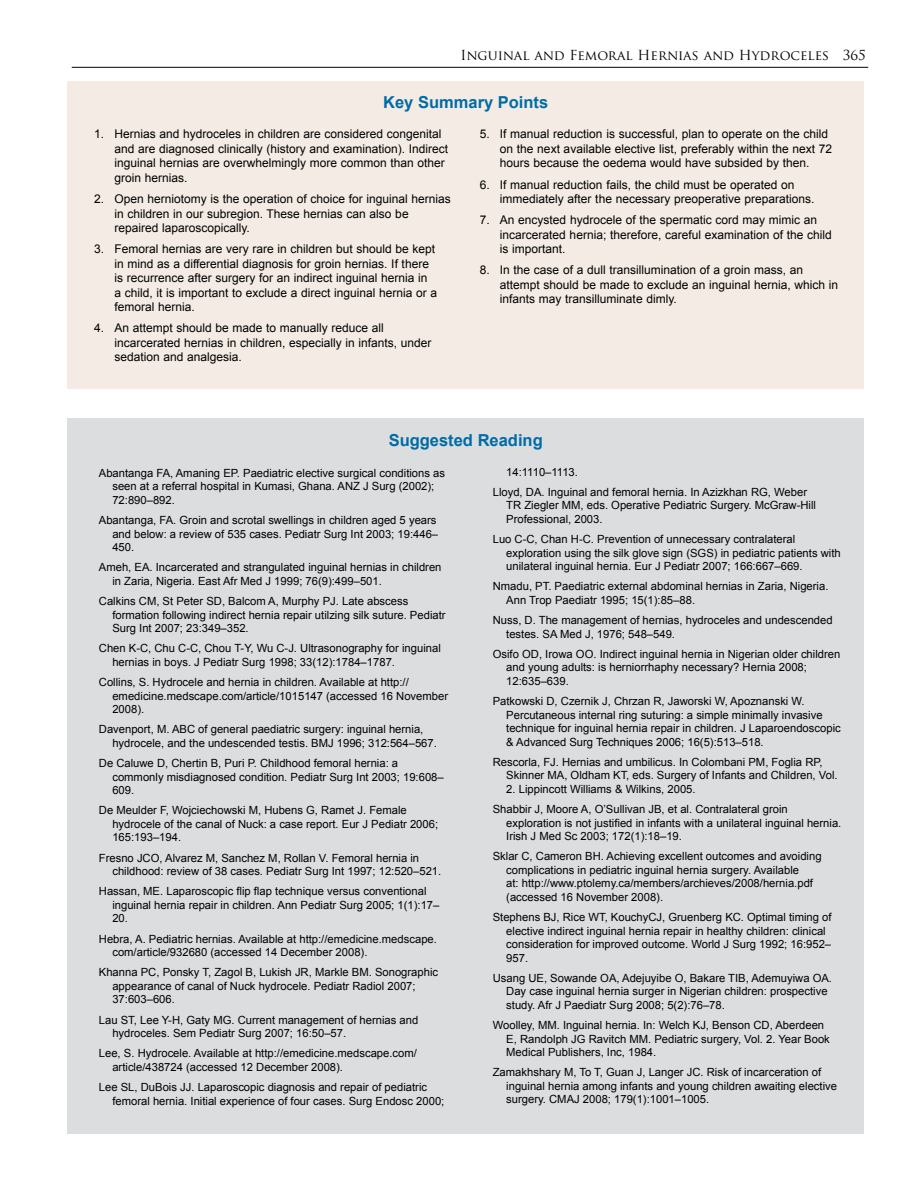
<style>
.page{position:relative;width:918px;height:1188px;background:#fff}
.page>*{position:absolute;margin:0;border:0;box-sizing:border-box;transform-origin:0 0}
.t1{font:700 16.5px "Arial";color:#006ca7}
.t2{font:13.5px "Trajan Pro";color:#000}
.t3{font:12px/14.4px "Arial";color:#000}
.t4{font:11.25px/13.5px "Arial";color:#000}
</style>
<div class="page">
<hr style="left:72px;top:67px;width:796px;height:1px;background:#000">
<div style="left:68px;top:81px;width:796px;height:307px;background:#f4ece4"></div>
<div style="left:68px;top:419px;width:796px;height:715px;background:#dcddde"></div>
<p class="t2" style="left:461px;top:47px;width:407px">Inguinal and Femoral Hernias and Hydroceles 365</p>
<h1 class="t1" style="left:383px;top:91px;width:167px">Key Summary Points</h1>
<p class="t3" style="left:114px;top:127px;width:335px;text-indent:-20px">1. Hernias and hydroceles in children are considered congenital and are diagnosed clinically (history and examination). Indirect inguinal hernias are overwhelmingly more common than other groin hernias.</p>
<p class="t3" style="left:114px;top:192px;width:338px;text-indent:-20px">2. Open herniotomy is the operation of choice for inguinal hernias in children in our subregion. These hernias can also be repaired laparoscopically.</p>
<p class="t3" style="left:114px;top:242px;width:324px;text-indent:-20px">3. Femoral hernias are very rare in children but should be kept in mind as a differential diagnosis for groin hernias. If there is recurrence after surgery for an indirect inguinal hernia in<br>a child, it is important to exclude a direct inguinal hernia or a femoral hernia.</p>
<p class="t3" style="left:114px;top:321px;width:319px;text-indent:-20px">4. An attempt should be made to manually reduce all incarcerated hernias in children, especially in infants, under sedation and analgesia.</p>
<p class="t3" style="left:500px;top:127px;width:334px;text-indent:-20px">5. If manual reduction is successful, plan to operate on the child on the next available elective list, preferably within the next 72 hours because the oedema would have subsided by then.</p>
<p class="t3" style="left:500px;top:177px;width:316px;text-indent:-20px">6. If manual reduction fails, the child must be operated on immediately after the necessary preoperative preparations.</p>
<p class="t3" style="left:500px;top:213px;width:333px;text-indent:-20px">7. An encysted hydrocele of the spermatic cord may mimic an incarcerated hernia; therefore, careful examination of the child is important.</p>
<p class="t3" style="left:500px;top:263px;width:340px;text-indent:-20px">8. In the case of a dull transillumination of a groin mass, an attempt should be made to exclude an inguinal hernia, which in infants may transilluminate dimly.</p>
<h1 class="t1" style="left:389px;top:429px;width:156px">Suggested Reading</h1>
<p class="t4" style="left:112px;top:466px;width:334px;text-indent:-14px">Abantanga FA, Amaning EP. Paediatric elective surgical conditions as seen at a referral hospital in Kumasi, Ghana. ANZ J Surg (2002);<br>72:890–892.</p>
<p class="t4" style="left:112px;top:513px;width:327px;text-indent:-14px">Abantanga, FA. Groin and scrotal swellings in children aged 5 years and below: a review of 535 cases. Pediatr Surg Int 2003; 19:446–<br>450.</p>
<p class="t4" style="left:112px;top:561px;width:331px;text-indent:-14px">Ameh, EA. Incarcerated and strangulated inguinal hernias in children in Zaria, Nigeria. East Afr Med J 1999; 76(9):499–501.</p>
<p class="t4" style="left:112px;top:594px;width:335px;text-indent:-14px">Calkins CM, St Peter SD, Balcom A, Murphy PJ. Late abscess formation following indirect hernia repair utilzing silk suture. Pediatr<br>Surg Int 2007; 23:349–352.</p>
<p class="t4" style="left:112px;top:642px;width:330px;text-indent:-14px">Chen K-C, Chu C-C, Chou T-Y, Wu C-J. Ultrasonography for inguinal hernias in boys. J Pediatr Surg 1998; 33(12):1784–1787.</p>
<p class="t4" style="left:112px;top:675px;width:337px;text-indent:-14px">Collins, S. Hydrocele and hernia in children. Available at http:// emedicine.medscape.com/article/1015147 (accessed 16 November<br>2008).</p>
<p class="t4" style="left:112px;top:723px;width:326px;text-indent:-14px">Davenport, M. ABC of general paediatric surgery: inguinal hernia, hydrocele, and the undescended testis. BMJ 1996; 312:564–567.</p>
<p class="t4" style="left:112px;top:756px;width:333px;text-indent:-14px">De Caluwe D, Chertin B, Puri P. Childhood femoral hernia: a commonly misdiagnosed condition. Pediatr Surg Int 2003; 19:608–<br>609.</p>
<p class="t4" style="left:112px;top:804px;width:327px;text-indent:-14px">De Meulder F, Wojciechowski M, Hubens G, Ramet J. Female hydrocele of the canal of Nuck: a case report. Eur J Pediatr 2006;<br>165:193–194.</p>
<p class="t4" style="left:112px;top:851px;width:330px;text-indent:-14px">Fresno JCO, Alvarez M, Sanchez M, Rollan V. Femoral hernia in childhood: review of 38 cases. Pediatr Surg Int 1997; 12:520–521.</p>
<p class="t4" style="left:112px;top:885px;width:329px;text-indent:-14px">Hassan, ME. Laparoscopic flip flap technique versus conventional inguinal hernia repair in children. Ann Pediatr Surg 2005; 1(1):17–<br>20.</p>
<p class="t4" style="left:112px;top:932px;width:326px;text-indent:-14px">Hebra, A. Pediatric hernias. Available at http://emedicine.medscape. com/article/932680 (accessed 14 December 2008).</p>
<p class="t4" style="left:112px;top:966px;width:327px;text-indent:-14px">Khanna PC, Ponsky T, Zagol B, Lukish JR, Markle BM. Sonographic appearance of canal of Nuck hydrocele. Pediatr Radiol 2007;<br>37:603–606.</p>
<p class="t4" style="left:112px;top:1013px;width:308px;text-indent:-14px">Lau ST, Lee Y-H, Gaty MG. Current management of hernias and hydroceles. Sem Pediatr Surg 2007; 16:50–57.</p>
<p class="t4" style="left:112px;top:1047px;width:306px;text-indent:-14px">Lee, S. Hydrocele. Available at http://emedicine.medscape.com/ article/438724 (accessed 12 December 2008).</p>
<p class="t4" style="left:112px;top:1080px;width:334px;text-indent:-14px">Lee SL, DuBois JJ. Laparoscopic diagnosis and repair of pediatric femoral hernia. Initial experience of four cases. Surg Endosc 2000;</p>
<p class="t4" style="left:493px;top:462px;width:316px;line-height:20.2px;text-indent:14px">14:1110–1113.<br>Lloyd, DA. Inguinal and femoral hernia. In Azizkhan RG, Weber</p>
<p class="t4" style="left:506px;top:499px;width:311px">TR Ziegler MM, eds. Operative Pediatric Surgery. McGraw-Hill<br>Professional, 2003.</p>
<p class="t4" style="left:506px;top:533px;width:336px;text-indent:-14px">Luo C-C, Chan H-C. Prevention of unnecessary contralateral exploration using the silk glove sign (SGS) in pediatric patients with unilateral inguinal hernia. Eur J Pediatr 2007; 166:667–669.</p>
<p class="t4" style="left:506px;top:580px;width:324px;text-indent:-14px">Nmadu, PT. Paediatric external abdominal hernias in Zaria, Nigeria.<br>Ann Trop Paediatr 1995; 15(1):85–88.</p>
<p class="t4" style="left:506px;top:614px;width:328px;text-indent:-14px">Nuss, D. The management of hernias, hydroceles and undescended testes. SA Med J, 1976; 548–549.</p>
<p class="t4" style="left:506px;top:647px;width:336px;text-indent:-14px">Osifo OD, Irowa OO. Indirect inguinal hernia in Nigerian older children and young adults: is herniorrhaphy necessary? Hernia 2008;<br>12:635–639.</p>
<p class="t4" style="left:506px;top:695px;width:336px;text-indent:-14px">Patkowski D, Czernik J, Chrzan R, Jaworski W, Apoznanski W.<br>Percutaneous internal ring suturing: a simple minimally invasive technique for inguinal hernia repair in children. J Laparoendoscopic &amp; Advanced Surg Techniques 2006; 16(5):513–518.</p>
<p class="t4" style="left:506px;top:755px;width:333px;text-indent:-14px">Rescorla, FJ. Hernias and umbilicus. In Colombani PM, Foglia RP,<br>Skinner MA, Oldham KT, eds. Surgery of Infants and Children, Vol.</p>
<p class="t4" style="left:493px;top:779px;width:297px;line-height:20.2px;text-indent:14px">2. Lippincott Williams &amp; Wilkins, 2005.<br>Shabbir J, Moore A, O’Sullivan JB, et al. Contralateral groin</p>
<p class="t4" style="left:506px;top:816px;width:337px">exploration is not justified in infants with a unilateral inguinal hernia.<br>Irish J Med Sc 2003; 172(1):18–19.</p>
<p class="t4" style="left:506px;top:850px;width:317px;text-indent:-14px">Sklar C, Cameron BH. Achieving excellent outcomes and avoiding complications in pediatric inguinal hernia surgery. Available<br>at: http://www.ptolemy.ca/members/archieves/2008/hernia.pdf (accessed 16 November 2008).</p>
<p class="t4" style="left:506px;top:911px;width:327px;text-indent:-14px">Stephens BJ, Rice WT, KouchyCJ, Gruenberg KC. Optimal timing of elective indirect inguinal hernia repair in healthy children: clinical consideration for improved outcome. World J Surg 1992; 16:952– 957.</p>
<p class="t4" style="left:506px;top:971px;width:327px;text-indent:-14px">Usang UE, Sowande OA, Adejuyibe O, Bakare TIB, Ademuyiwa OA.<br>Day case inguinal hernia surger in Nigerian children: prospective study. Afr J Paediatr Surg 2008; 5(2):76–78.</p>
<p class="t4" style="left:506px;top:1019px;width:325px;text-indent:-14px">Woolley, MM. Inguinal hernia. In: Welch KJ, Benson CD, Aberdeen<br>E, Randolph JG Ravitch MM. Pediatric surgery, Vol. 2. Year Book<br>Medical Publishers, Inc, 1984.</p>
<p class="t4" style="left:506px;top:1066px;width:332px;text-indent:-14px">Zamakhshary M, To T, Guan J, Langer JC. Risk of incarceration of inguinal hernia among infants and young children awaiting elective surgery. CMAJ 2008; 179(1):1001–1005.</p>
</div>
